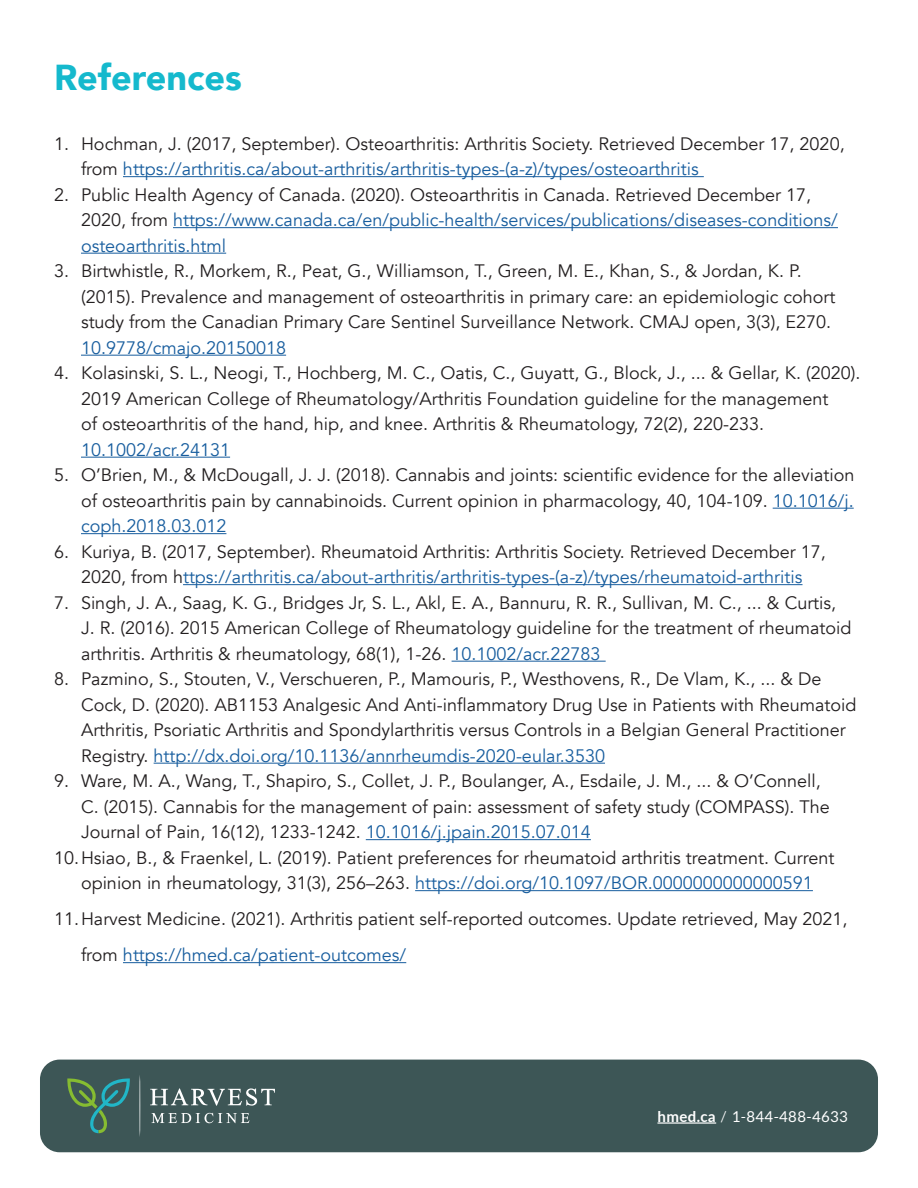
<style>
.page{position:relative;width:918px;height:1188px;background:#fff}
.page>*{position:absolute;margin:0;border:0;box-sizing:border-box;transform-origin:0 0}
.t1{font:900 36px "Avenir";color:#15b9cd}
.t2{font:18px/25.5px "Avenir";color:#231f20}
.t3{font:18px/25.5px "Avenir";color:#175d9e}
.t4{font:15px "Lato";letter-spacing:.025em;color:#fff}
.s1{color:#175d9e}
.s2{color:#231f20}
.s3{font-weight:700}
.s4{font-family:"Avenir";font-weight:300}
</style>
<div class="page">
<div style="left:40px;top:1060px;width:838px;height:92px;background:#3d5656;border-radius:20px"></div>
<svg style="left:67px;top:1078px;width:63px;height:55px"></svg>
<svg style="left:150px;top:1088px;width:125px;height:18px"></svg>
<svg style="left:152px;top:1113px;width:98px;height:10px"></svg>
<hr style="left:139px;top:1075px;width:1px;height:62px;background:#fff;border-radius:50%">
<hr style="left:657px;top:1122px;width:59px;height:2px;background:#fff">
<hr style="left:123px;top:176px;width:581px;height:1px;background:#175d9e">
<hr style="left:173px;top:227px;width:665px;height:1px;background:#175d9e">
<hr style="left:81px;top:253px;width:145px;height:1px;background:#175d9e">
<hr style="left:81px;top:355px;width:205px;height:1px;background:#175d9e">
<hr style="left:81px;top:457px;width:149px;height:1px;background:#175d9e">
<hr style="left:773px;top:508px;width:81px;height:1px;background:#175d9e">
<hr style="left:81px;top:533px;width:145px;height:1px;background:#175d9e">
<hr style="left:183px;top:584px;width:620px;height:1px;background:#175d9e">
<hr style="left:452px;top:661px;width:154px;height:1px;background:#175d9e">
<hr style="left:154px;top:763px;width:451px;height:1px;background:#175d9e">
<hr style="left:366px;top:839px;width:225px;height:1px;background:#175d9e">
<hr style="left:415px;top:890px;width:398px;height:1px;background:#175d9e">
<hr style="left:123px;top:962px;width:283px;height:1px;background:#175d9e">
<p class="t1" style="left:54px;top:47px;width:189px">References</p>
<p class="t2" style="left:81px;top:131px;width:765px;text-indent:-27px">1. Hochman, J. (2017, September). Osteoarthritis: Arthritis Society. Retrieved December 17, 2020, from <span class="s1">https://arthritis.ca/about-arthritis/arthritis-types-(a-z)/types/osteoarthritis</span></p>
<p class="t3" style="left:81px;top:182px;width:758px;text-indent:-27px"><span class="s2">2. Public Health Agency of Canada. (2020). Osteoarthritis in Canada. Retrieved December 17,<br>2020, from</span> https://www.canada.ca/en/public-health/services/publications/diseases-conditions/ osteoarthritis.html</p>
<p class="t2" style="left:81px;top:259px;width:756px;text-indent:-27px">3. Birtwhistle, R., Morkem, R., Peat, G., Williamson, T., Green, M. E., Khan, S., &amp; Jordan, K. P. (2015). Prevalence and management of osteoarthritis in primary care: an epidemiologic cohort study from the Canadian Primary Care Sentinel Surveillance Network. CMAJ open, 3(3), E270.<br><span class="s1">10.9778/cmajo.20150018</span></p>
<p class="t2" style="left:81px;top:361px;width:781px;text-indent:-27px">4. Kolasinski, S. L., Neogi, T., Hochberg, M. C., Oatis, C., Guyatt, G., Block, J., ... &amp; Gellar, K. (2020).<br>2019 American College of Rheumatology/Arthritis Foundation guideline for the management<br>of osteoarthritis of the hand, hip, and knee. Arthritis &amp; Rheumatology, 72(2), 220-233.<br><span class="s1">10.1002/acr.24131</span></p>
<p class="t2" style="left:81px;top:463px;width:775px;text-align:justify;text-indent:-27px">5. O’Brien, M., &amp; McDougall, J. J. (2018). Cannabis and joints: scientific evidence for the alleviation of osteoarthritis pain by cannabinoids. Current opinion in pharmacology, 40, 104-109. <span class="s1">10.1016/j. coph.2018.03.012</span></p>
<p class="t2" style="left:54px;top:539px;width:773px;text-align:center">6. Kuriya, B. (2017, September). Rheumatoid Arthritis: Arthritis Society. Retrieved December 17,<br>2020, from h<span class="s1">ttps://arthritis.ca/about-arthritis/arthritis-types-(a-z)/types/rheumatoid-arthritis</span></p>
<p class="t2" style="left:81px;top:590px;width:772px;text-indent:-27px">7. Singh, J. A., Saag, K. G., Bridges Jr, S. L., Akl, E. A., Bannuru, R. R., Sullivan, M. C., ... &amp; Curtis,<br>J. R. (2016). 2015 American College of Rheumatology guideline for the treatment of rheumatoid arthritis. Arthritis &amp; rheumatology, 68(1), 1-26. <span class="s1">10.1002/acr.22783</span></p>
<p class="t2" style="left:81px;top:667px;width:777px;text-indent:-27px">8. Pazmino, S., Stouten, V., Verschueren, P., Mamouris, P., Westhovens, R., De Vlam, K., ... &amp; De Cock, D. (2020). AB1153 Analgesic And Anti-inflammatory Drug Use in Patients with Rheumatoid Arthritis, Psoriatic Arthritis and Spondylarthritis versus Controls in a Belgian General Practitioner Registry. <span class="s1">http://dx.doi.org/10.1136/annrheumdis-2020-eular.3530</span></p>
<p class="t2" style="left:81px;top:769px;width:750px;text-indent:-27px">9. Ware, M. A., Wang, T., Shapiro, S., Collet, J. P., Boulanger, A., Esdaile, J. M., ... &amp; O’Connell,<br>C. (2015). Cannabis for the management of pain: assessment of safety study (COMPASS). The<br>Journal of Pain, 16(12), 1233-1242. <span class="s1">10.1016/j.jpain.2015.07.014</span></p>
<p class="t2" style="left:54px;top:845px;width:782px;text-align:center">10.Hsiao, B., &amp; Fraenkel, L. (2019). Patient preferences for rheumatoid arthritis treatment. Current opinion in rheumatology, 31(3), 256–263. <span class="s1">https://doi.org/10.1097/BOR.0000000000000591</span></p>
<p class="t2" style="left:81px;top:901px;width:768px;line-height:36px;text-indent:-27px">11.Harvest Medicine. (2021). Arthritis patient self-reported outcomes. Update retrieved, May 2021, from <span class="s1">https://hmed.ca/patient-outcomes/</span></p>
<p class="t4" style="left:657px;top:1108px;width:192px"><span class="s3">hmed.ca</span> <span class="s4">/</span> 1-844-488-4633</p>
</div>
